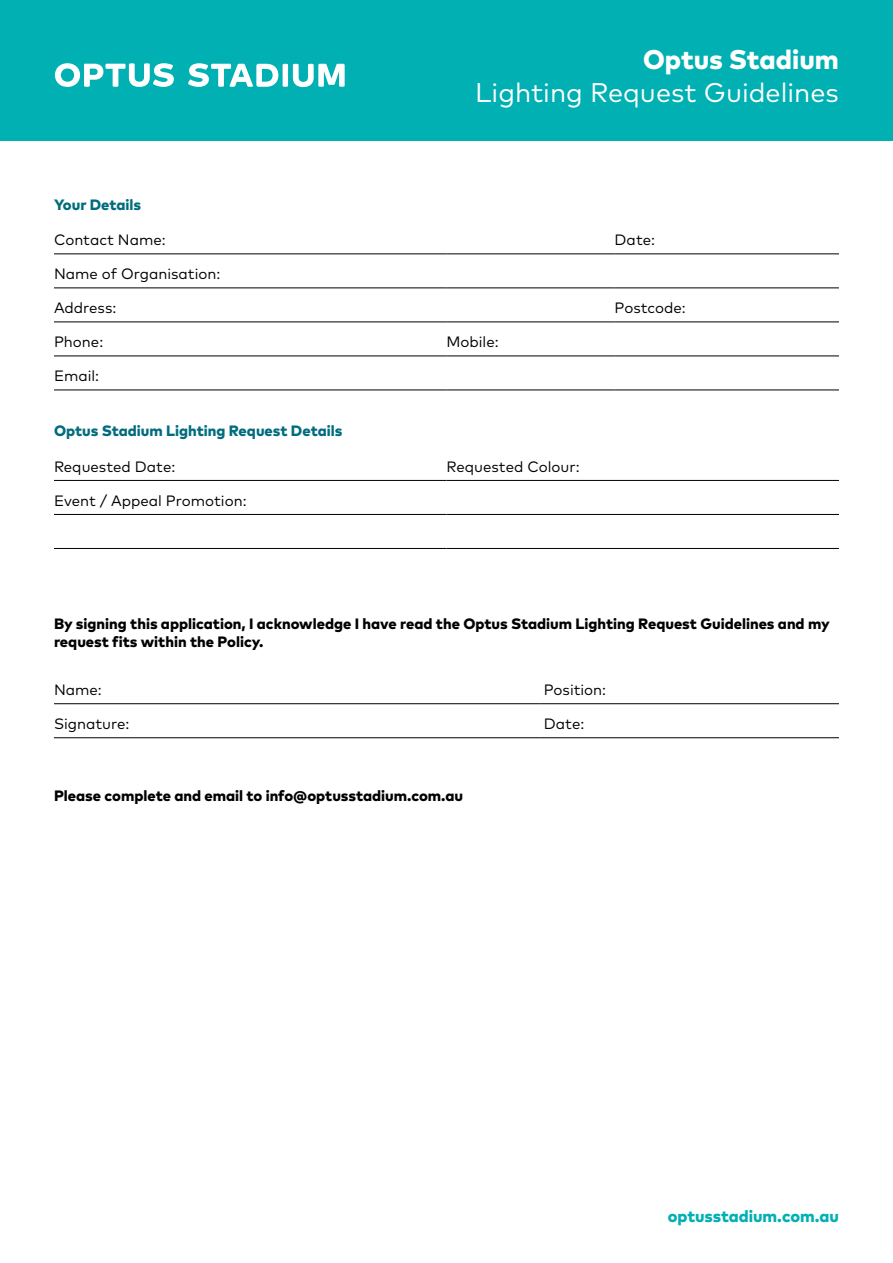
<style>
.page{position:relative;width:893px;height:1263px;background:#fff}
.page>*{position:absolute;margin:0;border:0;box-sizing:border-box;transform-origin:0 0}
.t1{font:27px "Mark OT";color:#fff}
.t2{font:800 27px "Mark OT";color:#fff}
.t3{font:800 16.5px "Mark OT";color:#00b0b3}
.t4{font:800 15px/18px "Mark OT";color:#000}
.t5{font:15px "Mark OT";color:#000}
.t6{font:800 15px "Mark OT";color:#006c7d}
</style>
<div class="page">
<hr style="left:54px;top:254px;width:392px;height:1px;background:#000">
<hr style="left:446px;top:254px;width:169px;height:1px;background:#000">
<hr style="left:615px;top:254px;width:224px;height:1px;background:#000">
<hr style="left:54px;top:288px;width:392px;height:1px;background:#000">
<hr style="left:446px;top:288px;width:169px;height:1px;background:#000">
<hr style="left:615px;top:288px;width:224px;height:1px;background:#000">
<hr style="left:54px;top:322px;width:392px;height:1px;background:#000">
<hr style="left:446px;top:322px;width:169px;height:1px;background:#000">
<hr style="left:615px;top:322px;width:224px;height:1px;background:#000">
<hr style="left:54px;top:356px;width:392px;height:1px;background:#000">
<hr style="left:446px;top:356px;width:169px;height:1px;background:#000">
<hr style="left:615px;top:356px;width:224px;height:1px;background:#000">
<hr style="left:54px;top:390px;width:392px;height:1px;background:#000">
<hr style="left:446px;top:390px;width:169px;height:1px;background:#000">
<hr style="left:615px;top:390px;width:224px;height:1px;background:#000">
<hr style="left:54px;top:480px;width:392px;height:1px;background:#000">
<hr style="left:446px;top:480px;width:393px;height:1px;background:#000">
<hr style="left:54px;top:514px;width:392px;height:1px;background:#000">
<hr style="left:446px;top:514px;width:393px;height:1px;background:#000">
<hr style="left:54px;top:548px;width:392px;height:1px;background:#000">
<hr style="left:446px;top:548px;width:393px;height:1px;background:#000">
<hr style="left:54px;top:703px;width:486px;height:1px;background:#000">
<hr style="left:540px;top:703px;width:299px;height:1px;background:#000">
<hr style="left:54px;top:737px;width:486px;height:1px;background:#000">
<hr style="left:540px;top:737px;width:299px;height:1px;background:#000">
<div style="left:0;top:0;width:893px;height:140px;background:#00b0b3"></div>
<svg style="left:55px;top:63px;width:119px;height:24px"></svg>
<svg style="left:188px;top:63px;width:157px;height:24px"></svg>
<h1 class="t2" style="left:643px;top:42px;width:197px">Optus Stadium</h1>
<h1 class="t1" style="left:475px;top:76px;width:365px">Lighting Request Guidelines</h1>
<p class="t6" style="left:54px;top:194px;width:89px">Your Details</p>
<p class="t5" style="left:54px;top:231px;width:113px">Contact Name:</p>
<p class="t5" style="left:615px;top:231px;width:42px">Date:</p>
<p class="t5" style="left:54px;top:265px;width:168px">Name of Organisation:</p>
<p class="t5" style="left:54px;top:299px;width:64px">Address:</p>
<p class="t5" style="left:615px;top:299px;width:73px">Postcode:</p>
<p class="t5" style="left:54px;top:333px;width:51px">Phone:</p>
<p class="t5" style="left:446px;top:333px;width:54px">Mobile:</p>
<p class="t5" style="left:54px;top:367px;width:47px">Email:</p>
<p class="t6" style="left:54px;top:421px;width:290px">Optus Stadium Lighting Request Details</p>
<p class="t5" style="left:54px;top:457px;width:123px">Requested Date:</p>
<p class="t5" style="left:446px;top:457px;width:135px">Requested Colour:</p>
<p class="t5" style="left:54px;top:491px;width:194px">Event / Appeal Promotion:</p>
<p class="t4" style="left:54px;top:614px;width:777px">By signing this application, I acknowledge I have read the Optus Stadium Lighting Request Guidelines and my request fits within the Policy.</p>
<p class="t5" style="left:54px;top:681px;width:49px">Name:</p>
<p class="t5" style="left:544px;top:681px;width:64px">Position:</p>
<p class="t5" style="left:54px;top:715px;width:77px">Signature:</p>
<p class="t5" style="left:544px;top:715px;width:42px">Date:</p>
<p class="t4" style="left:54px;top:786px;width:411px">Please complete and email to info@optusstadium.com.au</p>
<p class="t3" style="left:668px;top:1205px;width:173px">optusstadium.com.au</p>
</div>
